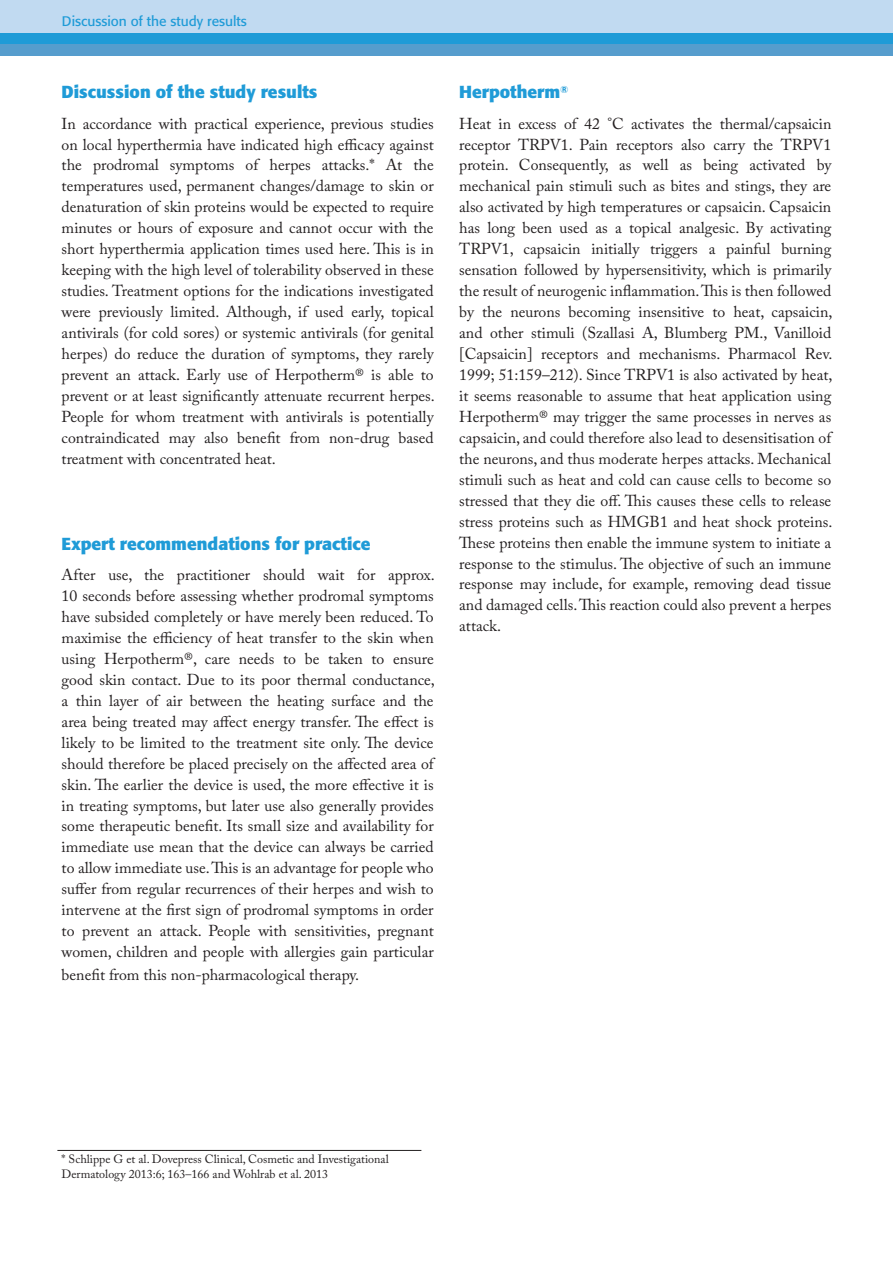
<style>
.page{position:relative;width:893px;height:1263px;background:#fff}
.page>*{position:absolute;margin:0;border:0;box-sizing:border-box;transform-origin:0 0}
.t1{font:700 17.25px "Formata";color:#1f9bd7}
.t2{font:15.75px/21px "Adobe Caslon Pro";color:#231f20;text-align:justify}
.t3{font:13.65px "Formata";color:#1f9bd7}
.t4{font:12px/15px "Adobe Caslon Pro";color:#231f20}
</style>
<div class="page">
<div style="left:0;top:0;width:893px;height:33px;background:#c1daf1"></div>
<div style="left:0;top:33px;width:893px;height:11px;background:#1f9bd7"></div>
<div style="left:0;top:44px;width:893px;height:11px;background:#569dcd"></div>
<hr style="left:57px;top:1150px;width:364px;height:1px;background:#231f20">
<p class="t3" style="left:62px;top:13px;width:186px">Discussion of the study results</p>
<p class="t1" style="left:62px;top:82px;width:257px">Discussion of the study results</p>
<p class="t2" style="left:62px;top:113px;width:375px">In accordance with practical experience, previous studies on local hyperthermia have indicated high efficacy against the prodromal symptoms of herpes attacks.* At the temperatures used, permanent changes/damage to skin or denaturation of skin proteins would be expected to require minutes or hours of exposure and cannot occur with the short hyperthermia application times used here. This is in keeping with the high level of tolerability observed in these studies. Treatment options for the indications investigated were previously limited. Although, if used early, topical antivirals (for cold sores) or systemic antivirals (for genital herpes) do reduce the duration of symptoms, they rarely prevent an attack. Early use of Herpotherm® is able to prevent or at least significantly attenuate recurrent herpes.<br>People for whom treatment with antivirals is potentially contraindicated may also benefit from non-drug based treatment with concentrated heat.</p>
<p class="t1" style="left:62px;top:533px;width:310px">Expert recommendations for practice</p>
<p class="t2" style="left:62px;top:564px;width:375px">After use, the practitioner should wait for approx.<br>10 seconds before assessing whether prodromal symptoms have subsided completely or have merely been reduced. To maximise the efficiency of heat transfer to the skin when using Herpotherm®, care needs to be taken to ensure good skin contact. Due to its poor thermal conductance, a thin layer of air between the heating surface and the area being treated may affect energy transfer. The effect is likely to be limited to the treatment site only. The device should therefore be placed precisely on the affected area of skin. The earlier the device is used, the more effective it is in treating symptoms, but later use also generally provides some therapeutic benefit. Its small size and availability for immediate use mean that the device can always be carried to allow immediate use. This is an advantage for people who suffer from regular recurrences of their herpes and wish to intervene at the first sign of prodromal symptoms in order to prevent an attack. People with sensitivities, pregnant women, children and people with allergies gain particular</p>
<p class="t2" style="left:62px;top:964px;width:299px">benefit from this non-pharmacological therapy.</p>
<p class="t1" style="left:459px;top:82px;width:111px">Herpotherm<sup>®</sup></p>
<p class="t2" style="left:459px;top:113px;width:375px">Heat in excess of 42 °C activates the thermal/capsaicin receptor TRPV1. Pain receptors also carry the TRPV1 protein. Consequently, as well as being activated by mechanical pain stimuli such as bites and stings, they are also activated by high temperatures or capsaicin. Capsaicin has long been used as a topical analgesic. By activating TRPV1, capsaicin initially triggers a painful burning sensation followed by hypersensitivity, which is primarily the result of neurogenic inflammation. This is then followed by the neurons becoming insensitive to heat, capsaicin, and other stimuli (Szallasi A, Blumberg PM., Vanilloid [Capsaicin] receptors and mechanisms. Pharmacol Rev.<br>1999; 51:159–212). Since TRPV1 is also activated by heat, it seems reasonable to assume that heat application using Herpotherm® may trigger the same processes in nerves as capsaicin, and could therefore also lead to desensitisation of the neurons, and thus moderate herpes attacks. Mechanical stimuli such as heat and cold can cause cells to become so stressed that they die off. This causes these cells to release stress proteins such as HMGB1 and heat shock proteins.<br>These proteins then enable the immune system to initiate a response to the stimulus. The objective of such an immune response may include, for example, removing dead tissue and damaged cells. This reaction could also prevent a herpes attack.</p>
<p class="t4" style="left:62px;top:1152px;width:329px">* Schlippe G et al. Dovepress Clinical, Cosmetic and Investigational<br>Dermatology 2013:6; 163–166 and Wohlrab et al. 2013</p>
</div>
